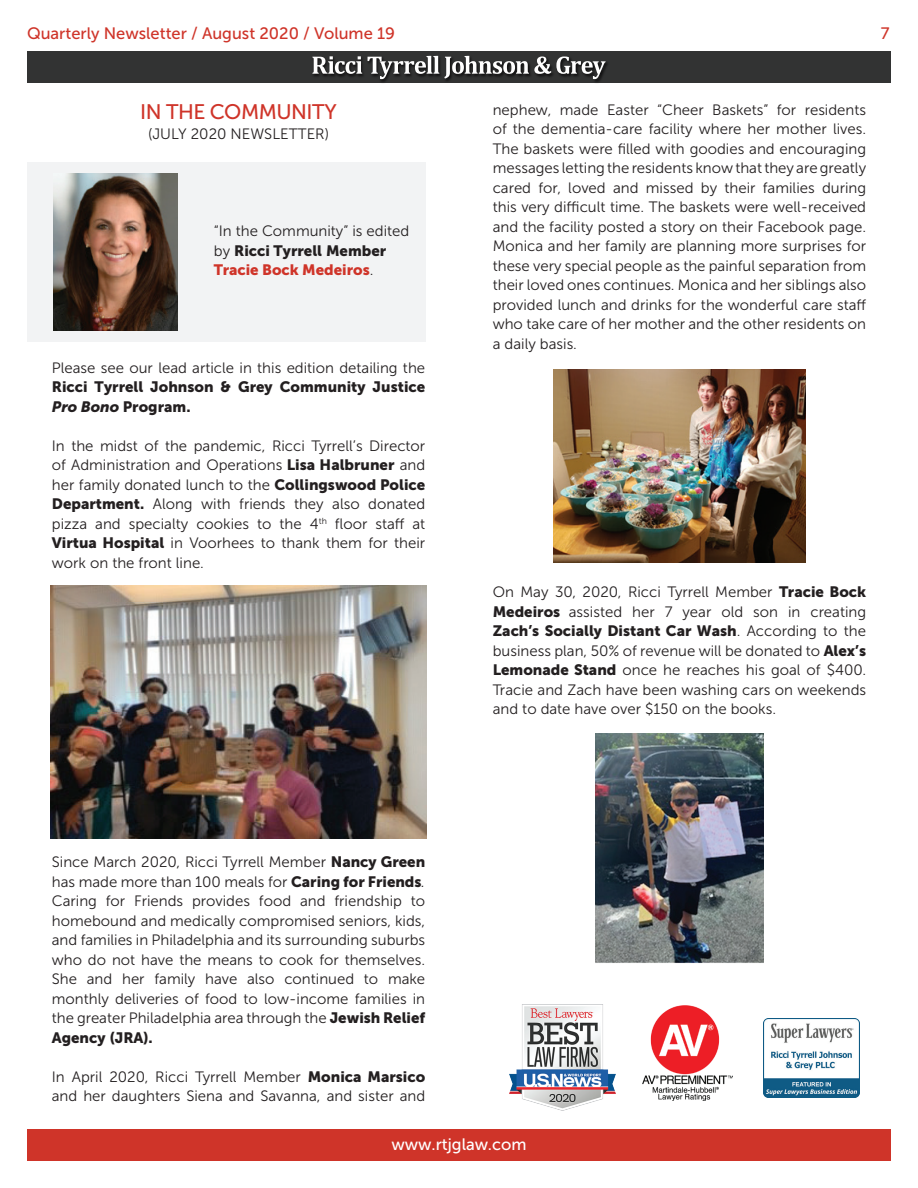
<style>
.page{position:relative;width:918px;height:1188px;background:#fff}
.page>*{position:absolute;margin:0;border:0;box-sizing:border-box;transform-origin:0 0}
.Plain_Text{font:21px "Museo Sans 500";letter-spacing:-.025em;color:#cf3429}
.t1{font:16.5px "Museo Sans 500";color:#cf3429}
.t2{font:16.5px "Museo Sans 500";color:#fff}
.Plain_Text-2{font:15px/19.5px "Museo Sans 300";color:#231f20;text-align:justify}
.s1{font-family:"Museo Sans 900"}
.s2{font-family:"Museo Sans 900";color:#cf3429}
.s3{font-family:"Museo Sans 900";font-style:italic}
.s4{font-style:italic}
</style>
<div class="page">
<div style="left:27px;top:1129px;width:864px;height:32px;background:#cf3429"></div>
<div style="left:27px;top:52px;width:864px;height:31px;background:#323333"></div>
<img style="left:313px;top:55px;width:295px;height:27px">
<svg style="left:312px;top:56px;width:50px;height:18px"></svg>
<svg style="left:368px;top:56px;width:238px;height:23px"></svg>
<div style="left:27px;top:162px;width:398px;height:180px;background:#f2f3f4"></div>
<img style="left:53px;top:174px;width:125px;height:156px">
<img style="left:553px;top:369px;width:253px;height:194px">
<img style="left:51px;top:586px;width:375px;height:252px">
<img style="left:595px;top:733px;width:169px;height:230px">
<img style="left:509px;top:1004px;width:107px;height:106px">
<img style="left:642px;top:1006px;width:91px;height:95px">
<img style="left:764px;top:1018px;width:95px;height:80px">
<p class="t1" style="left:27px;top:25px;width:370px">Quarterly Newsletter / August 2020 / Volume 19</p>
<p class="t1" style="left:881px;top:25px;width:10px">7</p>
<p class="Plain_Text" style="left:140px;top:101px;width:198px">IN THE COMMUNITY</p>
<p class="Plain_Text-2" style="left:148px;top:124px;width:182px">(JULY 2020 NEWSLETTER)</p>
<p class="Plain_Text-2" style="left:214px;top:222px;width:197px;text-align:left">“In the Community” is edited by <span class="s1">Ricci Tyrrell Member<br></span><span class="s2">Tracie Bock Medeiros</span>.</p>
<p class="Plain_Text-2" style="left:52px;top:358px;width:375px">Please see our lead article in this edition detailing the <span class="s1">Ricci Tyrrell Johnson &amp; Grey Community Justice </span><span class="s3">Pro Bono</span> <span class="s1">Program.</span></p>
<p class="Plain_Text-2" style="left:52px;top:436px;width:375px">In the midst of the pandemic, Ricci Tyrrell’s Director of Administration and Operations <span class="s1">Lisa Halbruner</span> and her family donated lunch to the <span class="s1">Collingswood Police Department.</span> Along with friends they also donated pizza and specialty cookies to the 4<sup>th</sup> floor staff at <span class="s1">Virtua Hospital</span> in Voorhees to thank them for their work on the front line.</p>
<p class="Plain_Text-2" style="left:52px;top:852px;width:375px">Since March 2020, Ricci Tyrrell Member <span class="s1">Nancy Green </span>has made more than 100 meals for <span class="s1">Caring for Friends</span><span class="s4">.<br></span>Caring for Friends provides food and friendship to homebound and medically compromised seniors, kids, and families in Philadelphia and its surrounding suburbs who do not have the means to cook for themselves.<br>She and her family have also continued to make monthly deliveries of food to low-income families in the greater Philadelphia area through the <span class="s1">Jewish Relief Agency (JRA).</span></p>
<p class="Plain_Text-2" style="left:52px;top:1067px;width:375px">In April 2020, Ricci Tyrrell Member <span class="s1">Monica Marsico </span>and her daughters Siena and Savanna, and sister and</p>
<p class="Plain_Text-2" style="left:493px;top:100px;width:375px">nephew, made Easter “Cheer Baskets” for residents of the dementia-care facility where her mother lives.<br>The baskets were filled with goodies and encouraging messages letting the residents know that they are greatly cared for, loved and missed by their families during this very difficult time. The baskets were well-received and the facility posted a story on their Facebook page.<br>Monica and her family are planning more surprises for these very special people as the painful separation from their loved ones continues. Monica and her siblings also provided lunch and drinks for the wonderful care staff who take care of her mother and the other residents on a daily basis.</p>
<p class="Plain_Text-2" style="left:493px;top:582px;width:375px">On May 30, 2020, Ricci Tyrrell Member <span class="s1">Tracie Bock Medeiros</span> assisted her 7 year old son in creating <span class="s1">Zach’s Socially Distant Car Wash</span>. According to the business plan, 50% of revenue will be donated to <span class="s1">Alex’s Lemonade Stand</span> once he reaches his goal of $400.<br>Tracie and Zach have been washing cars on weekends and to date have over $150 on the books.</p>
<p class="t2" style="left:391px;top:1135px;width:137px">www.rtjglaw.com</p>
</div>
